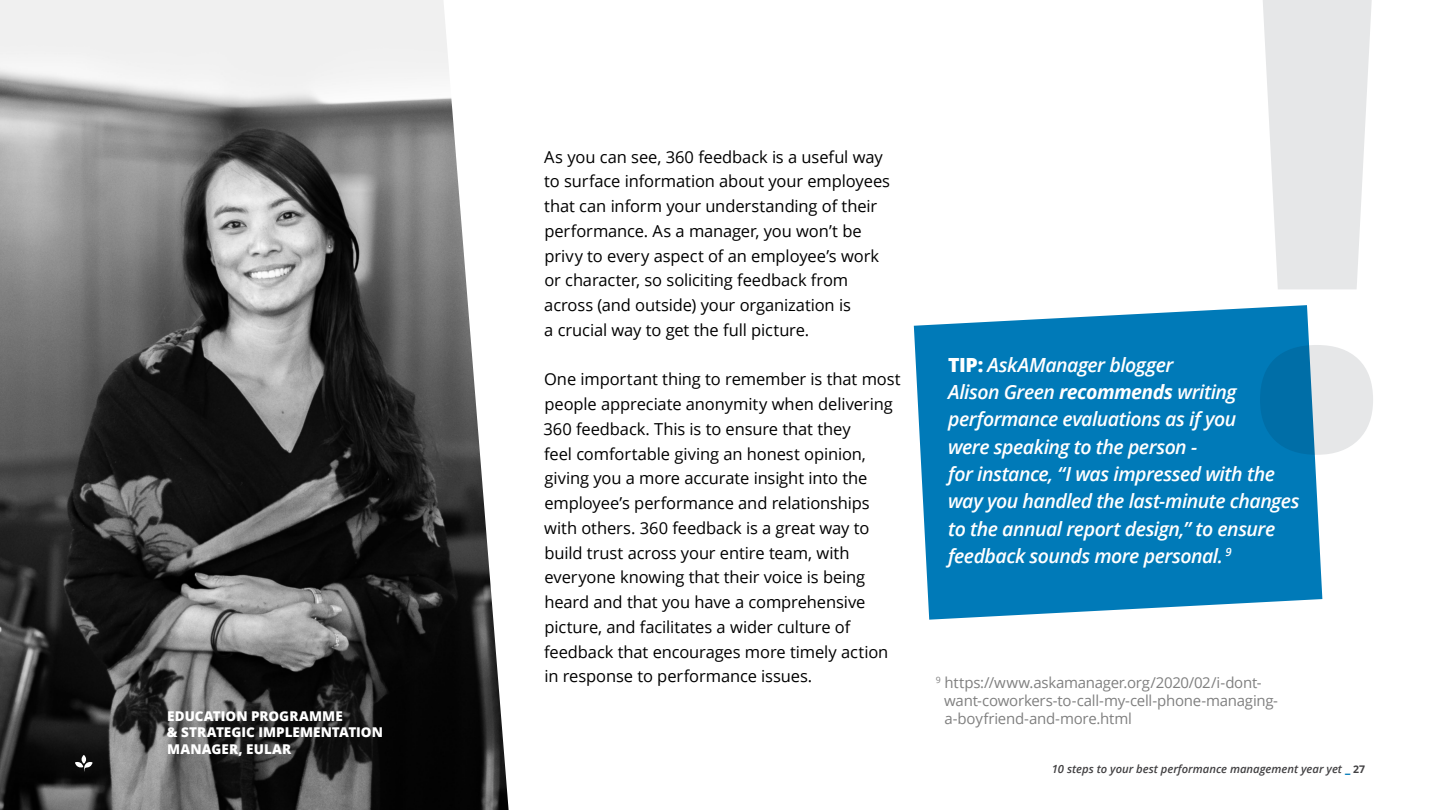
<style>
.page{position:relative;width:1440px;height:810px;background:#fff}
.page>*{position:absolute;margin:0;border:0;box-sizing:border-box;transform-origin:0 0}
.t1{font:700 661.5px "Open Sans";color:#e6e7e8}
.t2{font:italic 600 19.5px/27.3px "Open Sans";letter-spacing:-.025em;color:#fff}
.t3{font:16.5px/24.8px "Open Sans";letter-spacing:-.005em;color:#000}
.t4{font:15px/18px "Open Sans";letter-spacing:-.015em;color:#808080}
.t5{font:800 13.5px/16.2px "Open Sans";color:#fff}
.t6{font:italic 600 11.25px "Open Sans";color:#414042}
.s1{font-weight:800;font-style:normal}
.s2{font-weight:700}
.s3{font-weight:800;font-style:normal;font-size:10.5px;color:#007ab8}
.s4{font-weight:700;font-style:normal;font-size:10.5px}
</style>
<div class="page">
<img style="left:0;top:0;width:509px;height:810px">
<svg style="left:75px;top:755px;width:18px;height:16px"></svg>
<svg style="left:914px;top:305px;width:408px;height:315px;background:#1987bf"></svg>
<p class="t5" style="left:167px;top:707px;width:218px">EDUCATION PROGRAMME<br>&amp; STRATEGIC IMPLEMENTATION<br>MANAGER, EULAR</p>
<p class="t3" style="left:544px;top:144px;width:347px">As you can see, 360 feedback is a useful way to surface information about your employees that can inform your understanding of their performance. As a manager, you won’t be privy to every aspect of an employee’s work or character, so soliciting feedback from across (and outside) your organization is<br>a crucial way to get the full picture.</p>
<p class="t3" style="left:543px;top:367px;width:359px">One important thing to remember is that most people appreciate anonymity when delivering 360 feedback. This is to ensure that they<br>feel comfortable giving an honest opinion, giving you a more accurate insight into the employee’s performance and relationships with others. 360 feedback is a great way to build trust across your entire team, with everyone knowing that their voice is being heard and that you have a comprehensive picture, and facilitates a wider culture of feedback that encourages more timely action in response to performance issues.</p>
<h1 class="t1" style="left:1222px;top:-261px;width:191px">!</h1>
<p class="t2" style="left:948px;top:351px;width:227px"><span class="s1">TIP:</span> AskAManager blogger</p>
<p class="t2" style="left:948px;top:378px;width:353px">Alison Green <span class="s2">recommends</span> writing performance evaluations as if you<br>were speaking to the person -<br>for instance, “I was impressed with the way you handled the last-minute changes to the annual report design,” to ensure</p>
<p class="t2" style="left:948px;top:542px;width:285px">feedback sounds more personal. <sup>9</sup></p>
<p class="t4" style="left:944px;top:674px;width:335px;text-indent:-8px"><sup>9</sup> https://www.askamanager.org/2020/02/i-dont&shy;want-coworkers-to-call-my-cell-phone-managing&shy;a-boyfriend-and-more.html</p>
<p class="t6" style="left:1052px;top:761px;width:315px">10 steps to your best performance management year yet <span class="s3">_</span> <span class="s4">27</span></p>
</div>
